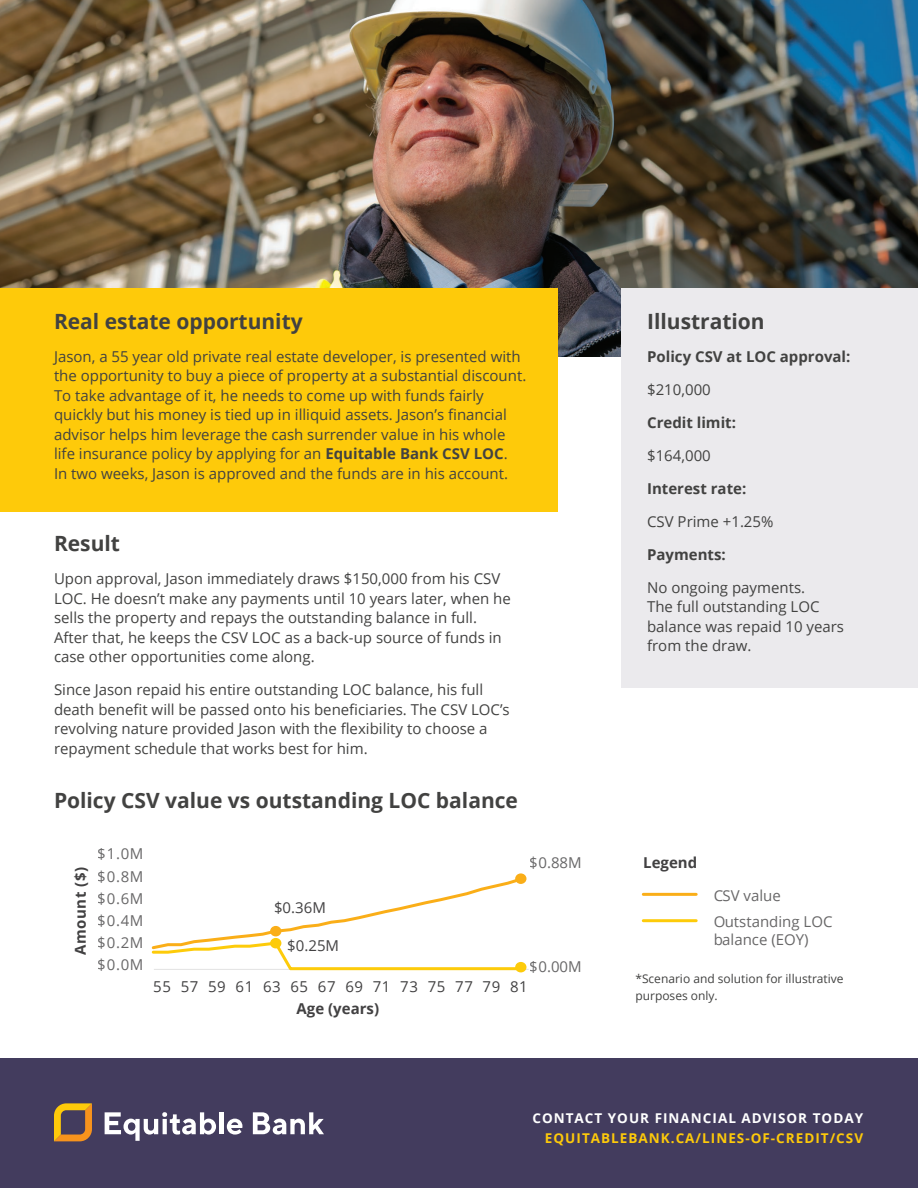
<style>
.page{position:relative;width:918px;height:1188px;background:#fff}
.page>*{position:absolute;margin:0;border:0;box-sizing:border-box;transform-origin:0 0}
.t1{font:700 21px "Open Sans";color:#424241}
.p1{font:15px/19.5px "Open Sans";color:#424241}
.t2{font:15px/18px "Open Sans";color:#424142}
.p1-2{font:700 15px "Open Sans";color:#424241}
.t3{font:15px "Open Sans";letter-spacing:.04em;color:#424142}
.t4{font:700 15px "Open Sans";color:#424142}
.t5{font:700 13.5px "Open Sans";letter-spacing:.075em;color:#feca0a}
.t6{font:700 13.5px "Open Sans";letter-spacing:.075em;color:#fff}
.notes{font:12px/16.5px "Open Sans";color:#424241}
.s1{font-weight:700}
</style>
<div class="page">
<div style="left:0;top:1058px;width:918px;height:130px;background:#433c5e"></div>
<svg style="left:105px;top:1112px;width:111px;height:29px"></svg>
<div style="left:219px;top:1112px;width:5px;height:22px;background:#fff"></div>
<svg style="left:227px;top:1119px;width:15px;height:16px"></svg>
<svg style="left:253px;top:1112px;width:71px;height:23px"></svg>
<svg style="left:54px;top:1103px;width:38px;height:38px"></svg>
<img style="left:0;top:0;width:918px;height:356px">
<div style="left:0;top:288px;width:558px;height:224px;background:#feca0a"></div>
<div style="left:621px;top:288px;width:297px;height:400px;background:#ebeaed"></div>
<hr style="left:154px;top:969px;width:375px;height:1px;background:#e2e3e2">
<hr style="left:643px;top:893px;width:53px;height:3px;background:#faae18">
<hr style="left:643px;top:919px;width:53px;height:3px;background:#fdcb0a">
<div style="left:515px;top:873px;width:11px;height:11px;border:2px solid #faae18;border-radius:50%"></div>
<svg style="left:151px;top:875px;width:375px;height:97px"></svg>
<div style="left:271px;top:939px;width:10px;height:9px;background:#fdcb0a;border-radius:50%"></div>
<div style="left:270px;top:938px;width:11px;height:10px;border:2px solid #fdcb0a;border-radius:50%"></div>
<div style="left:516px;top:963px;width:10px;height:9px;background:#fdcb0a;border-radius:50%"></div>
<div style="left:515px;top:962px;width:11px;height:10px;border:2px solid #fdcb0a;border-radius:50%"></div>
<p class="t1" style="left:54px;top:307px;width:250px">Real estate opportunity</p>
<p class="p1" style="left:54px;top:346px;width:474px">Jason, a 55 year old private real estate developer, is presented with the opportunity to buy a piece of property at a substantial discount.<br>To take advantage of it, he needs to come up with funds fairly quickly but his money is tied up in illiquid assets. Jason’s financial advisor helps him leverage the cash surrender value in his whole life insurance policy by applying for an <span class="s1">Equitable Bank CSV LOC</span>.<br>In two weeks, Jason is approved and the funds are in his account.</p>
<p class="t1" style="left:54px;top:529px;width:68px">Result</p>
<p class="p1" style="left:54px;top:569px;width:458px">Upon approval, Jason immediately draws $150,000 from his CSV LOC. He doesn’t make any payments until 10 years later, when he sells the property and repays the outstanding balance in full.<br>After that, he keeps the CSV LOC as a back-up source of funds in case other opportunities come along.</p>
<p class="p1" style="left:54px;top:680px;width:457px">Since Jason repaid his entire outstanding LOC balance, his full death benefit will be passed onto his beneficiaries. The CSV LOC’s revolving nature provided Jason with the flexibility to choose a repayment schedule that works best for him.</p>
<p class="t1" style="left:54px;top:786px;width:466px">Policy CSV value vs outstanding LOC balance</p>
<p class="t4" style="left:70px;top:955px;width:90px;rotate:-90deg">Amount ($)</p>
<p class="t2" style="left:98px;top:845px;width:47px">$1.0M</p>
<p class="t2" style="left:98px;top:867px;width:47px">$0.8M</p>
<p class="t2" style="left:98px;top:889px;width:47px">$0.6M</p>
<p class="t2" style="left:98px;top:911px;width:47px">$0.4M</p>
<p class="t2" style="left:98px;top:933px;width:47px">$0.2M</p>
<p class="t2" style="left:274px;top:898px;width:53px">$0.36M</p>
<p class="t2" style="left:287px;top:936px;width:53px">$0.25M</p>
<p class="t2" style="left:530px;top:853px;width:53px">$0.88M</p>
<p class="t2" style="left:98px;top:955px;width:47px">$0.0M</p>
<p class="t2" style="left:530px;top:958px;width:53px">$0.00M</p>
<p class="t3" style="left:153px;top:977px;width:376px">55 57 59 61 63 65 67 69 71 73 75 77 79 81</p>
<p class="t4" style="left:297px;top:998px;width:84px">Age (years)</p>
<p class="t1" style="left:647px;top:307px;width:119px">Illustration</p>
<p class="p1-2" style="left:647px;top:346px;width:205px">Policy CSV at LOC approval:</p>
<p class="p1" style="left:647px;top:379px;width:65px">$210,000</p>
<p class="p1-2" style="left:647px;top:412px;width:90px">Credit limit:</p>
<p class="p1" style="left:647px;top:445px;width:65px">$164,000</p>
<p class="p1-2" style="left:647px;top:478px;width:101px">Interest rate:</p>
<p class="p1" style="left:647px;top:511px;width:128px">CSV Prime +1.25%</p>
<p class="p1-2" style="left:647px;top:544px;width:80px">Payments:</p>
<p class="p1" style="left:647px;top:577px;width:199px">No ongoing payments.<br>The full outstanding LOC balance was repaid 10 years from the draw.</p>
<p class="t4" style="left:643px;top:852px;width:56px">Legend</p>
<p class="t2" style="left:713px;top:886px;width:69px">CSV value</p>
<p class="t2" style="left:713px;top:913px;width:121px">Outstanding LOC balance (EOY)</p>
<p class="notes" style="left:635px;top:970px;width:210px">*Scenario and solution for illustrative purposes only.</p>
<p class="t6" style="left:532px;top:1109px;width:332px">CONTACT YOUR FINANCIAL ADVISOR TODAY</p>
<p class="t5" style="left:545px;top:1128px;width:320px">EQUITABLEBANK.CA/LINES-OF-CREDIT/CSV</p>
</div>
